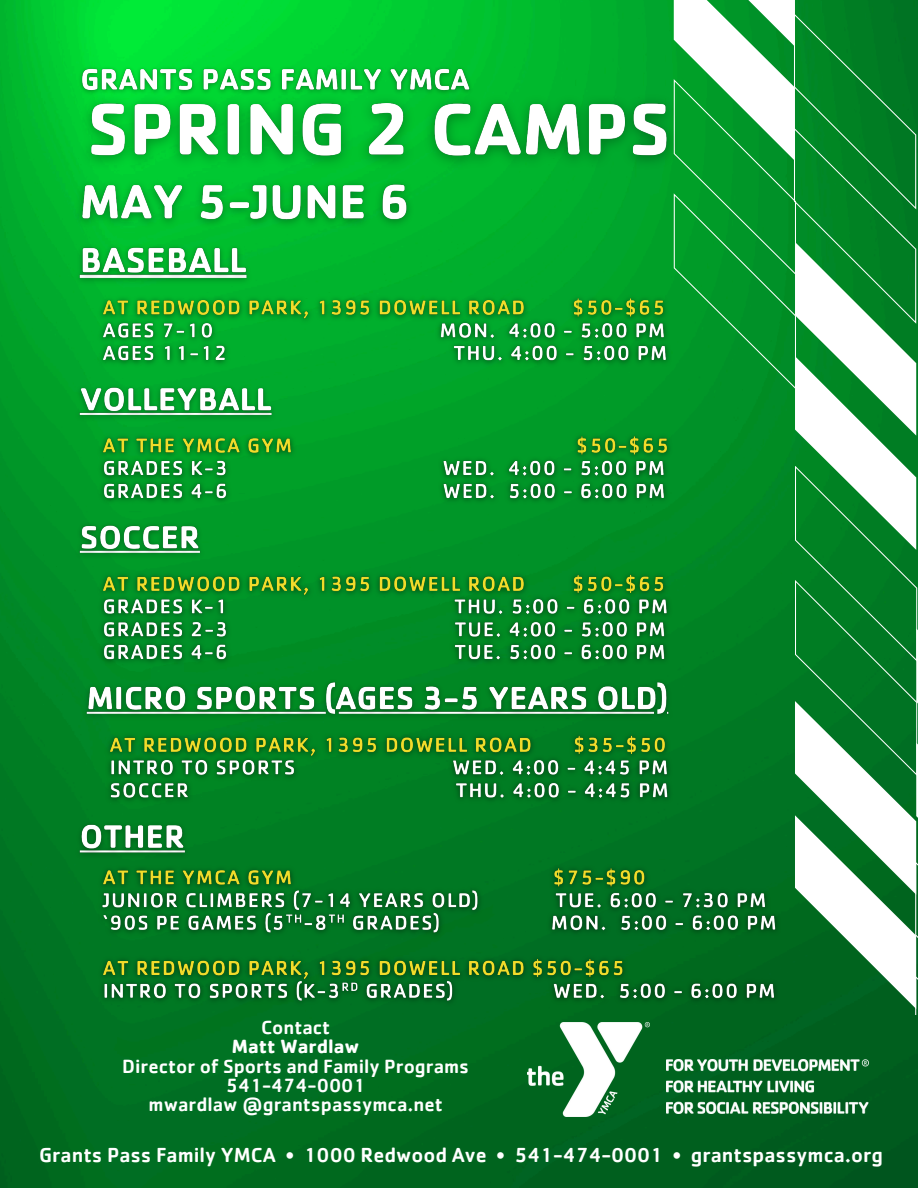
<style>
.page{position:relative;width:918px;height:1188px;background:#fff}
.page>*{position:absolute;margin:0;border:0;box-sizing:border-box;transform-origin:0 0}
.t1{font:500 21px "Cachet";color:#fff}
.t2{font:500 19.8px "Cachet";color:#fff}
.t3{font:700 19.8px "Cachet";color:#fff}
</style>
<div class="page">
<img style="left:0;top:0;width:918px;height:1188px">
<svg style="left:674px;top:0;width:244px;height:1015px"></svg>
<img style="left:528px;top:1023px;width:121px;height:93px">
<img style="left:666px;top:1059px;width:203px;height:54px">
<img style="left:72px;top:80px;width:613px;height:97px">
<img style="left:71px;top:378px;width:210px;height:49px">
<img style="left:94px;top:427px;width:584px;height:83px">
<img style="left:71px;top:816px;width:124px;height:49px">
<img style="left:93px;top:859px;width:694px;height:153px">
<img style="left:71px;top:517px;width:137px;height:49px">
<img style="left:73px;top:60px;width:405px;height:41px">
<img style="left:94px;top:565px;width:584px;height:106px">
<img style="left:70px;top:169px;width:350px;height:65px">
<img style="left:78px;top:674px;width:600px;height:53px">
<img style="left:101px;top:726px;width:578px;height:83px">
<img style="left:71px;top:236px;width:185px;height:54px">
<img style="left:94px;top:288px;width:584px;height:83px">
<p class="t2" style="left:261px;top:1015px;width:71px">Contact</p>
<p class="t3" style="left:232px;top:1034px;width:129px">Matt Wardlaw</p>
<p class="t2" style="left:122px;top:1053px;width:348px">Director of Sports and Family Programs</p>
<p class="t2" style="left:226px;top:1072px;width:141px">541-474-0001</p>
<p class="t2" style="left:149px;top:1091px;width:296px">mwardlaw @grantspassymca.net</p>
<p class="t1" style="left:39px;top:1141px;width:845px">Grants Pass Family YMCA • 1000 Redwood Ave • 541-474-0001 • grantspassymca.org</p>
</div>
